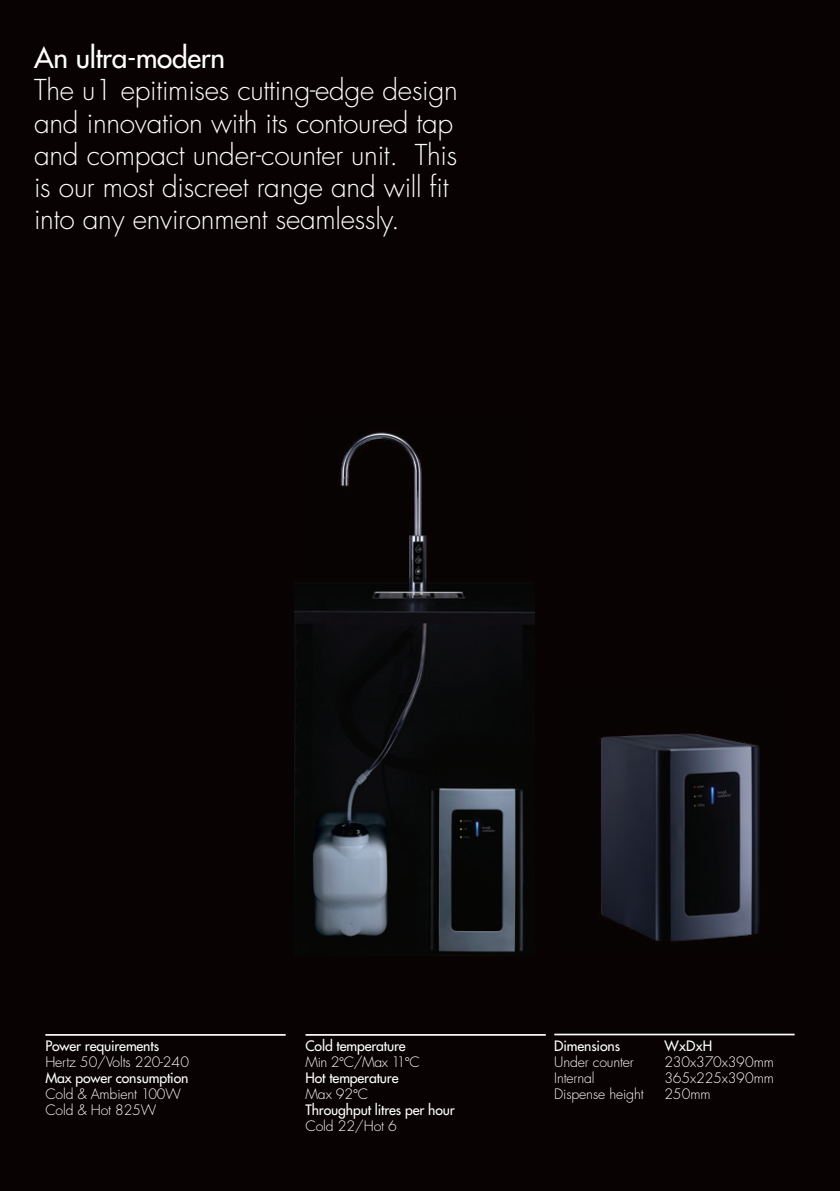
<style>
.page{position:relative;width:840px;height:1191px;background:#fff}
.page>*{position:absolute;margin:0;border:0;box-sizing:border-box;transform-origin:0 0}
.body{font:300 28px "Futura Std";letter-spacing:-.01em;color:#fff}
.body-2{font:500 28px "Futura Std";letter-spacing:-.01em;color:#fff}
.body-3{font:300 14px/16px "Futura Std";letter-spacing:-.01em;color:#fff}
.body-4{font:500 14px/16px "Futura Std";letter-spacing:-.01em;color:#fff}
.s1{font-weight:500}
.s2{font-weight:300}
.s3{font-family:"Kootenay Pro";font-weight:300}
</style>
<div class="page">
<div style="left:0;top:0;width:839px;height:1191px;background:#080302"></div>
<img style="left:294px;top:432px;width:240px;height:520px">
<img style="left:601px;top:733px;width:159px;height:209px">
<hr style="left:554px;top:1033px;width:240px;height:2px;background:#fff">
<hr style="left:45px;top:1034px;width:240px;height:1px;background:#fff">
<hr style="left:305px;top:1034px;width:240px;height:1px;background:#fff">
<p class="body-2" style="left:34px;top:41px;width:192px">An ultra-modern</p>
<p class="body" style="left:34px;top:73px;width:425px">The u1 epitimises cutting-edge design</p>
<p class="body" style="left:34px;top:105px;width:420px">and innovation with its contoured tap</p>
<p class="body" style="left:34px;top:137px;width:424px">and compact under-counter unit. This</p>
<p class="body" style="left:34px;top:169px;width:416px">is our most discreet range and will fit</p>
<p class="body" style="left:34px;top:201px;width:367px">into any environment seamlessly.</p>
<p class="body-3" style="left:45px;top:1038px;width:145px"><span class="s1">Power requirements<br></span>Hertz 50/Volts 220-240<br><span class="s1">Max power consumption<br></span>Cold &amp; Ambient 100W<br>Cold &amp; Hot 825W</p>
<p class="body-4" style="left:305px;top:1038px;width:151px">Cold temperature<br><span class="s2">Min 2</span><span class="s3">°</span><span class="s2">C/Max 11</span><span class="s3">°</span><span class="s2">C<br></span>Hot temperature<br><span class="s2">Max 92</span><span class="s3">°</span><span class="s2">C<br></span>Throughput litres per hour<br><span class="s2">Cold 22/Hot 6</span></p>
<p class="body-4" style="left:554px;top:1037px;width:67px">Dimensions</p>
<p class="body-4" style="left:664px;top:1037px;width:49px">WxDxH</p>
<p class="body-3" style="left:554px;top:1054px;width:81px">Under counter</p>
<p class="body-3" style="left:664px;top:1054px;width:111px">230x370x390mm</p>
<p class="body-3" style="left:554px;top:1070px;width:42px">Internal</p>
<p class="body-3" style="left:664px;top:1070px;width:111px">365x225x390mm</p>
<p class="body-3" style="left:554px;top:1086px;width:91px">Dispense height</p>
<p class="body-3" style="left:664px;top:1086px;width:48px">250mm</p>
</div>
